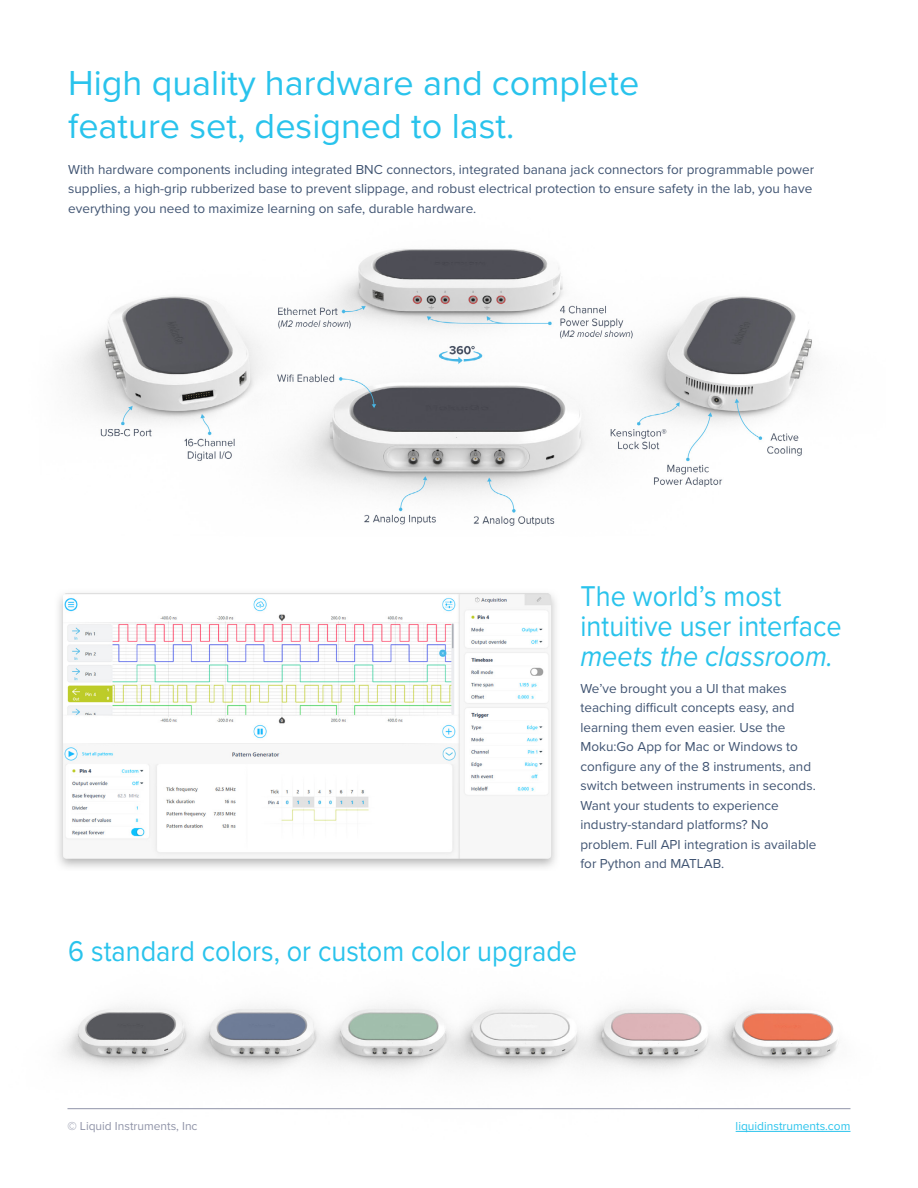
<style>
.page{position:relative;width:918px;height:1188px;background:#fff}
.page>*{position:absolute;margin:0;border:0;box-sizing:border-box;transform-origin:0 0}
.t1{font:36px/43.2px "Proxima Nova";color:#29c3ec}
.t2{font:29.7px/30px "Proxima Nova";color:#29c3ec;scale:.91 1}
.t3{font:italic 29.7px "Proxima Nova";color:#29c3ec;scale:.91 1}
.t4{font:13.5px/19.5px "Proxima Nova";color:#405472}
.t5{font:12px "Proxima Nova";color:#9094a8}
.t6{font:12px "Proxima Nova";color:#29c3ec}
</style>
<div class="page">
<img style="left:62px;top:1005px;width:789px;height:127px">
<img style="left:71px;top:249px;width:741px;height:277px">
<hr style="left:736px;top:1131px;width:115px;height:1px;background:#29c3ec">
<hr style="left:68px;top:1108px;width:782px;height:1px;background:#9094a8">
<img style="left:58px;top:593px;width:498px;height:275px">
<h1 class="t1" style="left:68px;top:60px;width:573px">High quality hardware and complete feature set, designed to last.</h1>
<p class="t4" style="left:68px;top:159px;width:748px">With hardware components including integrated BNC connectors, integrated banana jack connectors for programmable power supplies, a high-grip rubberized base to prevent slippage, and robust electrical protection to ensure safety in the lab, you have everything you need to maximize learning on safe, durable hardware.</p>
<h2 class="t2" style="left:580px;top:580px;width:289px">The world’s most intuitive user interface</h2>
<h2 class="t3" style="left:580px;top:634px;width:279px">meets the classroom.</h2>
<p class="t4" style="left:580px;top:678px;width:238px">We’ve brought you a UI that makes teaching difficult concepts easy, and learning them even easier. Use the Moku:Go App for Mac or Windows to configure any of the 8 instruments, and switch between instruments in seconds.<br>Want your students to experience industry-standard platforms? No problem. Full API integration is available for Python and MATLAB.</p>
<h2 class="t2" style="left:68px;top:935px;width:561px">6 standard colors, or custom color upgrade</h2>
<p class="t5" style="left:68px;top:1117px;width:132px">© Liquid Instruments, Inc</p>
<p class="t6" style="left:736px;top:1117px;width:116px">liquidinstruments.com</p>
</div>
